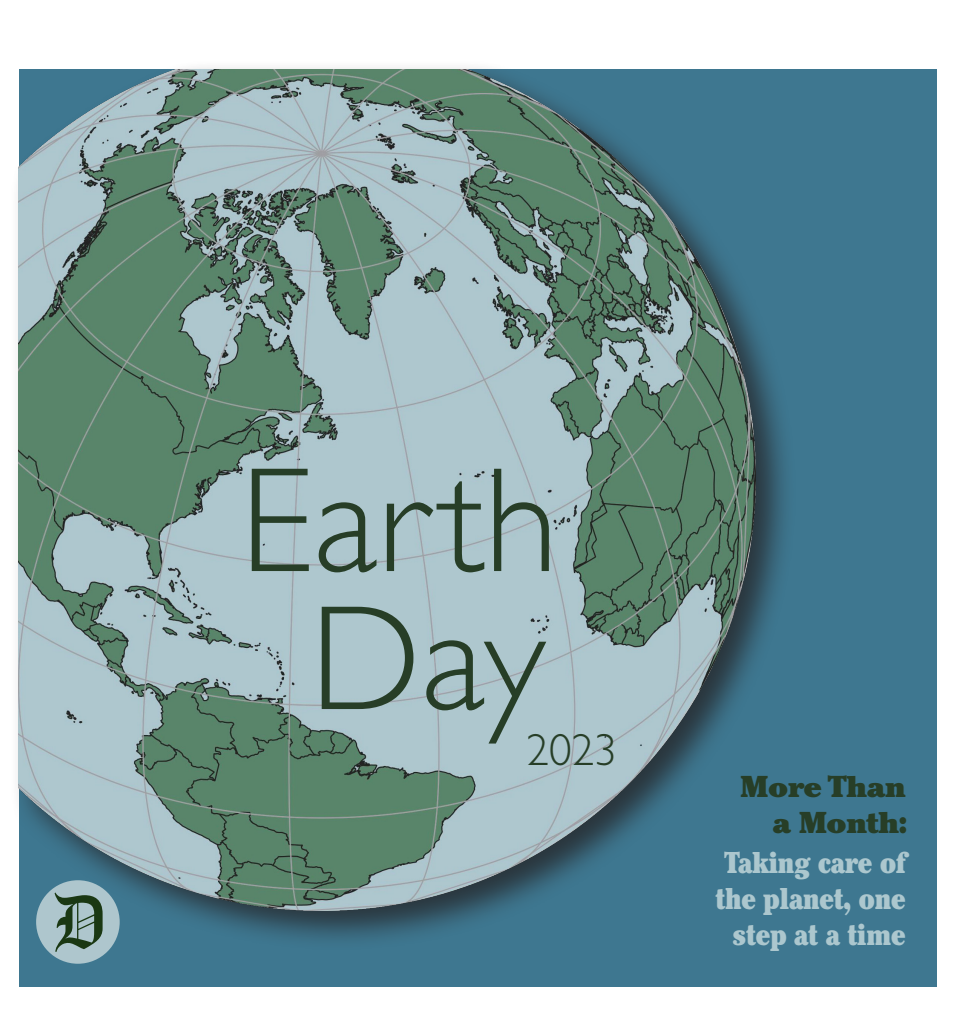
<style>
.page{position:relative;width:964px;height:1035px;background:#fff}
.page>*{position:absolute;margin:0;border:0;box-sizing:border-box;transform-origin:0 0}
.t1{font:300 150px/138px "Gill Sans";color:#273e27;text-align:center}
.t2{font:300 45px "Gill Sans";color:#273e27}
.t3{font:900 condensed 30px/36.2px "Cheltenham";letter-spacing:-.02em;color:#acc7ce;text-align:center}
.t4{font:900 30px/36.2px "Cheltenham";letter-spacing:-.02em;color:#273e27;text-align:right}
</style>
<div class="page">
<div style="left:19px;top:69px;width:917px;height:918px;background:#3e7790"></div>
<div style="left:10px;top:60px;width:786px;height:892px;background:#231f20;opacity:.75"></div>
<img style="left:19px;top:69px;width:736px;height:841px">
<div style="left:36px;top:880px;width:83px;height:84px;background:#aec6cd;border-radius:50%"></div>
<svg style="left:54px;top:892px;width:49px;height:60px"></svg>
<h1 class="t1" style="left:240px;top:452px;width:320px">Earth<br>Day</h1>
<h2 class="t2" style="left:526px;top:725px;width:91px">2023</h2>
<p class="t4" style="left:740px;top:768px;width:169px">More Than a Month:</p>
<p class="t3" style="left:715px;top:843px;width:191px">Taking care of the planet, one step at a time</p>
</div>
